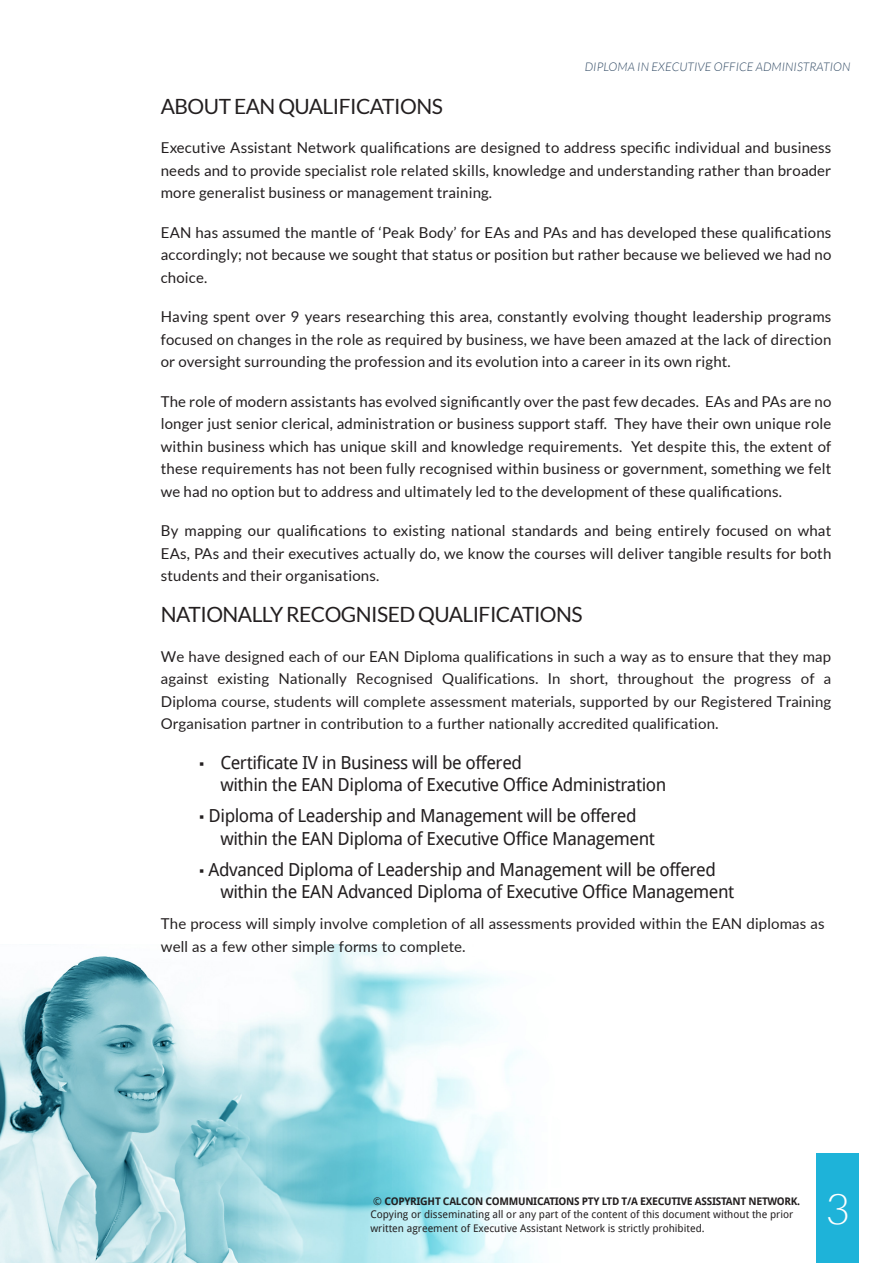
<style>
.page{position:relative;width:893px;height:1263px;background:#fff}
.page>*{position:absolute;margin:0;border:0;box-sizing:border-box;transform-origin:0 0}
.t1{font:300 42px "Lato";color:#fff}
.Headings{font:21px "Lato";letter-spacing:-.025em;color:#231f20}
.t2{font:18px/22.5px "Droid Sans";letter-spacing:-.025em;color:#231f20}
.t3{font:15px/22.5px "Lato";letter-spacing:.01em;color:#231f20;text-align:justify}
.t4{font:italic 300 12px "Lato";letter-spacing:.01em;color:#324b65}
.t5{font:10.5px/13.5px "Droid Sans";color:#231f20}
.s1{font-family:"Arial";font-size:15px}
.s2{font-weight:700}
</style>
<div class="page">
<img style="left:0;top:944px;width:531px;height:319px">
<div style="left:816px;top:1154px;width:43px;height:109px;background:#1eb3d9"></div>
<p class="t4" style="left:585px;top:60px;width:267px">DIPLOMA IN EXECUTIVE OFFICE ADMINISTRATION</p>
<p class="Headings" style="left:161px;top:94px;width:283px">ABOUT EAN QUALIFICATIONS</p>
<p class="t3" style="left:161px;top:136px;width:672px">Executive Assistant Network qualifications are designed to address specific individual and business needs and to provide specialist role related skills, knowledge and understanding rather than broader more generalist business or management training.</p>
<p class="t3" style="left:161px;top:221px;width:672px">EAN has assumed the mantle of ‘Peak Body’ for EAs and PAs and has developed these qualifications accordingly; not because we sought that status or position but rather because we believed we had no choice.</p>
<p class="t3" style="left:161px;top:305px;width:672px">Having spent over 9 years researching this area, constantly evolving thought leadership programs focused on changes in the role as required by business, we have been amazed at the lack of direction or oversight surrounding the profession and its evolution into a career in its own right.</p>
<p class="t3" style="left:161px;top:390px;width:672px">The role of modern assistants has evolved significantly over the past few decades. EAs and PAs are no longer just senior clerical, administration or business support staff. They have their own unique role within business which has unique skill and knowledge requirements. Yet despite this, the extent of these requirements has not been fully recognised within business or government, something we felt we had no option but to address and ultimately led to the development of these qualifications.</p>
<p class="t3" style="left:161px;top:519px;width:672px">By mapping our qualifications to existing national standards and being entirely focused on what EAs, PAs and their executives actually do, we know the courses will deliver tangible results for both students and their organisations.</p>
<p class="Headings" style="left:161px;top:603px;width:423px">NATIONALLY RECOGNISED QUALIFICATIONS</p>
<p class="t3" style="left:161px;top:644px;width:672px">We have designed each of our EAN Diploma qualifications in such a way as to ensure that they map against existing Nationally Recognised Qualifications. In short, throughout the progress of a Diploma course, students will complete assessment materials, supported by our Registered Training Organisation partner in contribution to a further nationally accredited qualification.</p>
<p class="t2" style="left:220px;top:751px;width:448px;text-indent:-21px"><span class="s1">▪</span> Certificate IV in Business will be offered<br>within the EAN Diploma of Executive Office Administration</p>
<p class="t2" style="left:220px;top:805px;width:436px;text-indent:-21px"><span class="s1">▪</span> Diploma of Leadership and Management will be offered within the EAN Diploma of Executive Office Management</p>
<p class="t2" style="left:220px;top:858px;width:516px;text-indent:-21px"><span class="s1">▪</span> Advanced Diploma of Leadership and Management will be offered within the EAN Advanced Diploma of Executive Office Management</p>
<p class="t3" style="left:161px;top:912px;width:665px">The process will simply involve completion of all assessments provided within the EAN diplomas as well as a few other simple forms to complete.</p>
<p class="t5" style="left:370px;top:1194px;width:431px">© <span class="s2">COPYRIGHT CALCON COMMUNICATIONS PTY LTD T/A EXECUTIVE ASSISTANT NETWORK.<br></span>Copying or disseminating all or any part of the content of this document without the prior written agreement of Executive Assistant Network is strictly prohibited.</p>
<h1 class="t1" style="left:825px;top:1186px;width:26px">3</h1>
</div>
